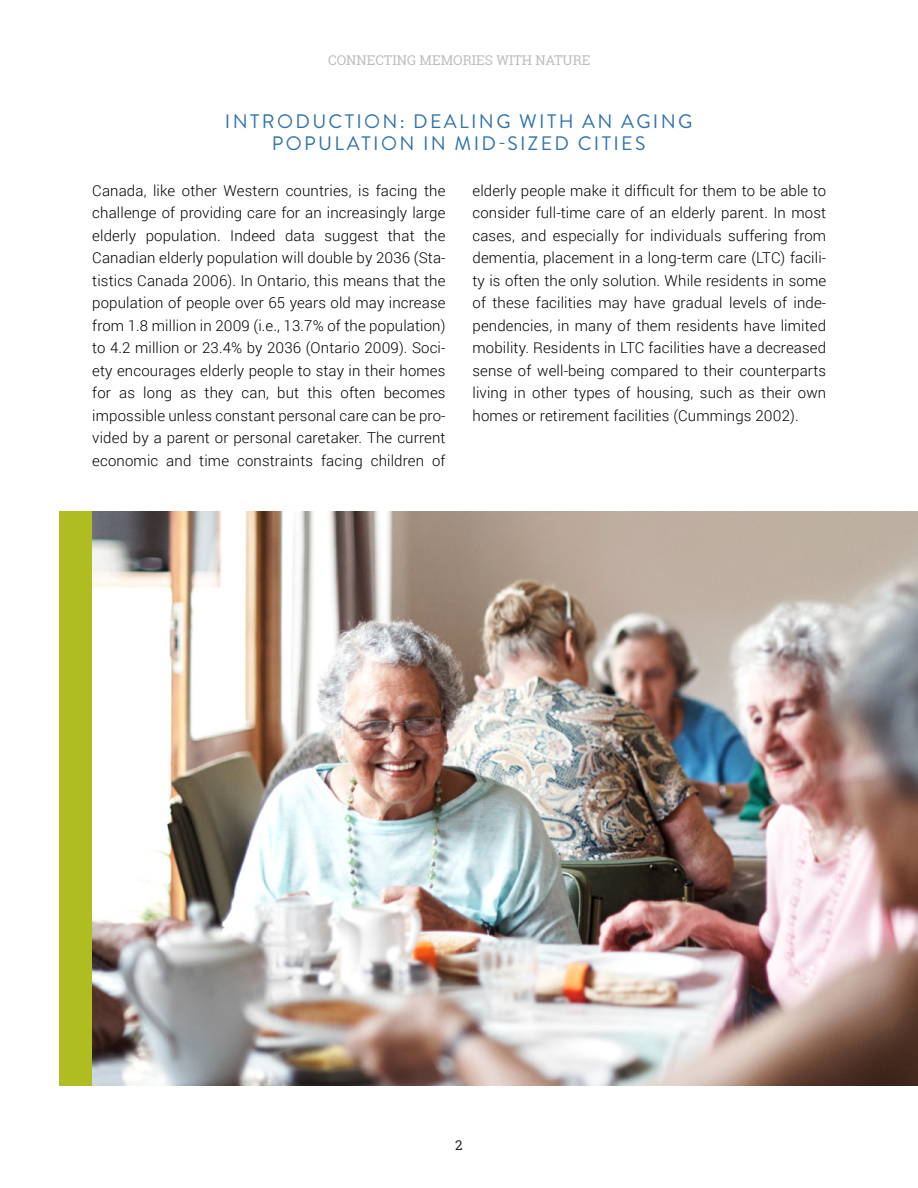
<style>
.page{position:relative;width:918px;height:1188px;background:#fff}
.page>*{position:absolute;margin:0;border:0;box-sizing:border-box;transform-origin:0 0}
.t1{font:19.5px/22.5px "Brandon Grotesque";letter-spacing:.12em;color:#2f73ab;text-align:center}
.t2{font:300 15px/22.5px "Roboto";letter-spacing:.01em;color:#000;text-align:justify}
.t3{font:13.5px "Roboto Slab";color:#bcbec0}
.t4{font:13.5px "Roboto Slab";color:#292829}
</style>
<div class="page">
<img style="left:92px;top:512px;width:826px;height:574px">
<div style="left:59px;top:512px;width:33px;height:574px;background:#afbc22"></div>
<p class="t3" style="left:328px;top:51px;width:264px">CONNECTING MEMORIES WITH NATURE</p>
<h1 class="t1" style="left:225px;top:110px;width:469px">INTRODUCTION: DEALING WITH AN AGING<br>POPULATION IN MID-SIZED CITIES</h1>
<p class="t2" style="left:92px;top:179px;width:355px">Canada, like other Western countries, is facing the challenge of providing care for an increasingly large elderly population. Indeed data suggest that the Canadian elderly population will double by 2036 (Sta&shy;tistics Canada 2006). In Ontario, this means that the population of people over 65 years old may increase from 1.8 million in 2009 (i.e., 13.7% of the population) to 4.2 million or 23.4% by 2036 (Ontario 2009). Soci&shy;ety encourages elderly people to stay in their homes for as long as they can, but this often becomes impossible unless constant personal care can be pro&shy;vided by a parent or personal caretaker. The current economic and time constraints facing children of</p>
<p class="t2" style="left:472px;top:179px;width:355px">elderly people make it difficult for them to be able to consider full-time care of an elderly parent. In most cases, and especially for individuals suffering from dementia, placement in a long-term care (LTC) facili&shy;ty is often the only solution. While residents in some of these facilities may have gradual levels of inde&shy;pendencies, in many of them residents have limited mobility. Residents in LTC facilities have a decreased sense of well-being compared to their counterparts living in other types of housing, such as their own homes or retirement facilities (Cummings 2002).</p>
<p class="t4" style="left:455px;top:1135px;width:9px">2</p>
</div>
